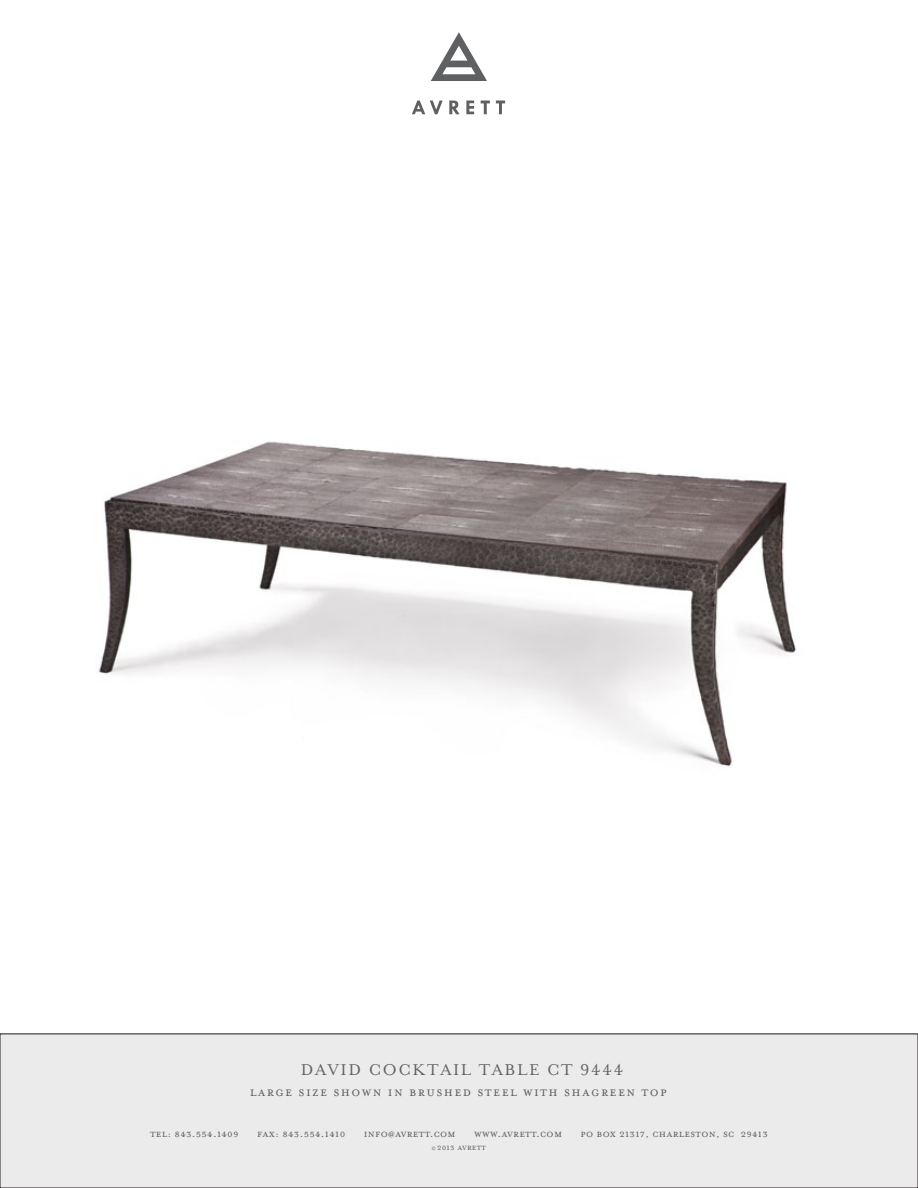
<style>
.page{position:relative;width:918px;height:1188px;background:#fff}
.page>*{position:absolute;margin:0;border:0;box-sizing:border-box;transform-origin:0 0}
.t1{font:18px "Mrs Eaves Small Caps OT";letter-spacing:.09em;color:#5f6163}
.t2{font:15px "Mrs Eaves Small Caps OT";letter-spacing:.09em;color:#5f6163}
.t3{font:12px "Mrs Eaves All Small Caps OT";letter-spacing:.02em;color:#5f6163}
.t4{font:9.75px "Mrs Eaves All Small Caps OT";letter-spacing:.02em;color:#5f6163}
.s1{font-size:7.5px}
</style>
<div class="page">
<div style="left:0;top:1034px;width:918px;height:154px;background:#ebebec"></div>
<img style="left:98px;top:441px;width:699px;height:326px">
<svg style="left:412px;top:101px;width:31px;height:13px"></svg>
<svg style="left:449px;top:101px;width:11px;height:13px"></svg>
<svg style="left:466px;top:101px;width:8px;height:13px"></svg>
<svg style="left:481px;top:101px;width:9px;height:13px"></svg>
<svg style="left:496px;top:101px;width:9px;height:13px"></svg>
<svg style="left:431px;top:32px;width:56px;height:49px"></svg>
<h1 class="t1" style="left:301px;top:1060px;width:324px">DAVID COCKTAIL TABLE CT 9444</h1>
<p class="t2" style="left:250px;top:1083px;width:418px">large size shown in brushed steel with shagreen top</p>
<p class="t3" style="left:150px;top:1127px;width:90px">tel: 843.554.1409</p>
<p class="t3" style="left:257px;top:1127px;width:90px">fax: 843.554.1410</p>
<p class="t3" style="left:364px;top:1127px;width:93px">info@avrett.com</p>
<p class="t3" style="left:474px;top:1127px;width:89px">www.avrett.com</p>
<p class="t3" style="left:581px;top:1127px;width:189px">po box 21317, charleston, sc 29413</p>
<p class="t4" style="left:432px;top:1142px;width:56px"><span class="s1">©</span> 2013 avrett</p>
</div>
